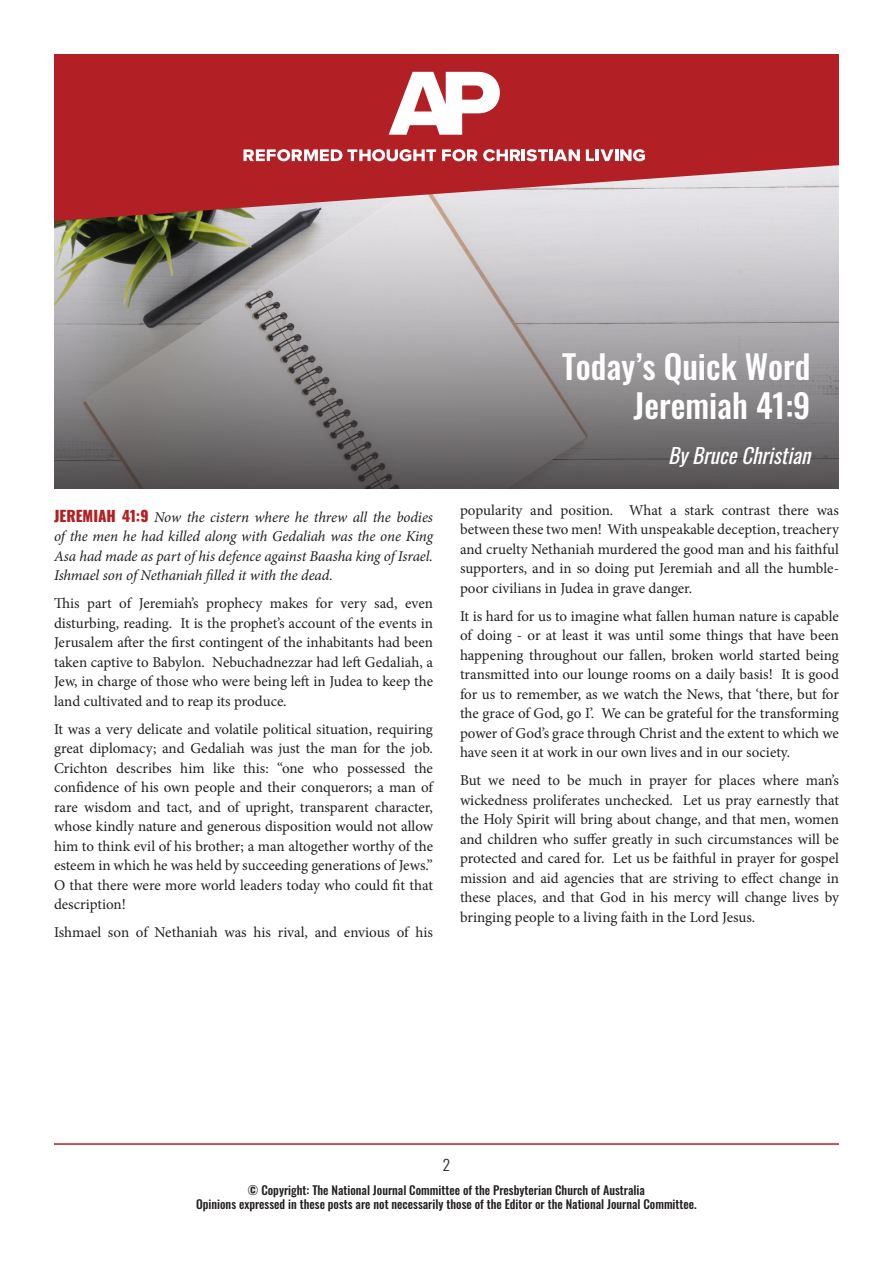
<style>
.page{position:relative;width:893px;height:1263px;background:#fff}
.page>*{position:absolute;margin:0;border:0;box-sizing:border-box;transform-origin:0 0}
.t1{font:500 33px "Oswald";color:#fff}
.t2{font:italic 21px "Oswald";color:#fff}
.t3{font:15px/19.5px "Minion Pro";color:#231f20;text-align:justify}
.t4{font:italic 15px/19.5px "Minion Pro";letter-spacing:-.01em;color:#231f20;text-align:justify}
.t5{font:300 15px "Oswald";color:#231f20}
.t6{font:500 12px "Oswald";color:#231f20}
.s1{font-family:"Oswald";font-weight:800;font-style:normal;color:#b12023}
</style>
<div class="page">
<img style="left:54px;top:221px;width:785px;height:267px">
<svg style="left:54px;top:54px;width:785px;height:167px;background:#b94044"></svg>
<svg style="left:389px;top:72px;width:111px;height:63px"></svg>
<svg style="left:243px;top:149px;width:193px;height:12px"></svg>
<svg style="left:442px;top:149px;width:35px;height:12px"></svg>
<svg style="left:483px;top:149px;width:97px;height:12px"></svg>
<svg style="left:586px;top:149px;width:59px;height:12px"></svg>
<hr style="left:54px;top:1143px;width:785px;height:2px;background:#b12023">
<p class="t4" style="left:54px;top:507px;width:381px"><span class="s1">JEREMIAH 41:9</span> Now the cistern where he threw all the bodies of the men he had killed along with Gedaliah was the one King Asa had made as part of his defence against Baasha king of Israel.<br>Ishmael son of Nethaniah filled it with the dead.</p>
<p class="t3" style="left:54px;top:594px;width:381px">This part of Jeremiah’s prophecy makes for very sad, even disturbing, reading. It is the prophet’s account of the events in Jerusalem after the first contingent of the inhabitants had been taken captive to Babylon. Nebuchadnezzar had left Gedaliah, a Jew, in charge of those who were being left in Judea to keep the land cultivated and to reap its produce.</p>
<p class="t3" style="left:54px;top:719px;width:381px">It was a very delicate and volatile political situation, requiring great diplomacy; and Gedaliah was just the man for the job.<br>Crichton describes him like this: “one who possessed the confidence of his own people and their conquerors; a man of rare wisdom and tact, and of upright, transparent character, whose kindly nature and generous disposition would not allow him to think evil of his brother; a man altogether worthy of the esteem in which he was held by succeeding generations of Jews.” O that there were more world leaders today who could fit that description!</p>
<p class="t3" style="left:54px;top:923px;width:380px">Ishmael son of Nethaniah was his rival, and envious of his</p>
<p class="t1" style="left:562px;top:349px;width:250px">Today’s Quick Word</p>
<p class="t1" style="left:634px;top:388px;width:178px">Jeremiah 41:9</p>
<p class="t2" style="left:668px;top:436px;width:151px">ByBruceChristian</p>
<p class="t3" style="left:460px;top:500px;width:380px">popularity and position. What a stark contrast there was between these two men! With unspeakable deception, treachery and cruelty Nethaniah murdered the good man and his faithful supporters, and in so doing put Jeremiah and all the humble&shy;poor civilians in Judea in grave danger.</p>
<p class="t3" style="left:460px;top:606px;width:380px">It is hard for us to imagine what fallen human nature is capable of doing - or at least it was until some things that have been happening throughout our fallen, broken world started being transmitted into our lounge rooms on a daily basis! It is good for us to remember, as we watch the News, that ‘there, but for the grace of God, go I’. We can be grateful for the transforming power of God’s grace through Christ and the extent to which we have seen it at work in our own lives and in our society.</p>
<p class="t3" style="left:460px;top:771px;width:381px">But we need to be much in prayer for places where man’s wickedness proliferates unchecked. Let us pray earnestly that the Holy Spirit will bring about change, and that men, women and children who suffer greatly in such circumstances will be protected and cared for. Let us be faithful in prayer for gospel mission and aid agencies that are striving to effect change in these places, and that God in his mercy will change lives by bringing people to a living faith in the Lord Jesus.</p>
<p class="t5" style="left:443px;top:1152px;width:9px">2</p>
<p class="t6" style="left:248px;top:1183px;width:398px">© Copyright: The National Journal Committee of the Presbyterian Church of Australia</p>
<p class="t6" style="left:196px;top:1198px;width:502px">Opinions expressed in these posts are not necessarily those of the Editor or the National Journal Committee.</p>
</div>
